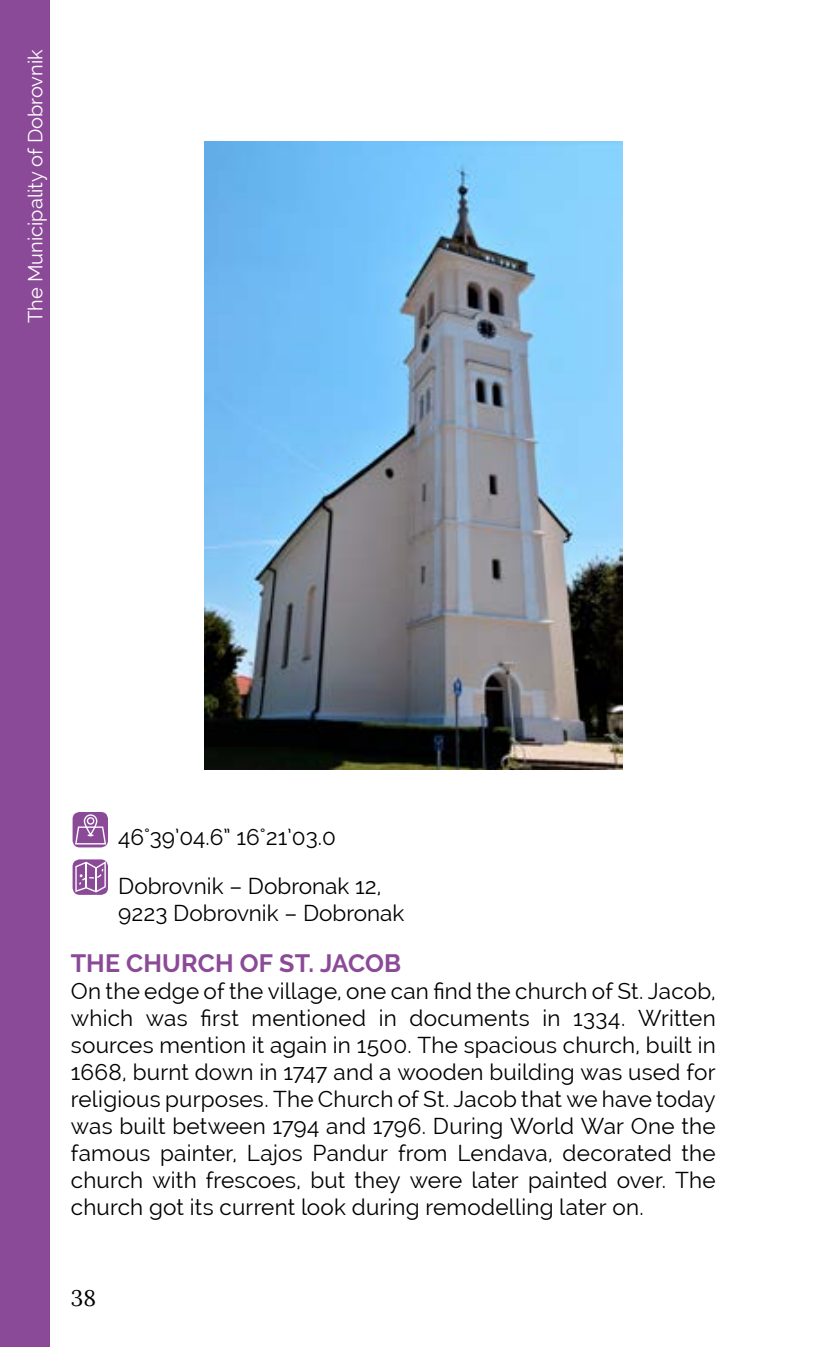
<style>
.page{position:relative;width:815px;height:1347px;background:#fff}
.page>*{position:absolute;margin:0;border:0;box-sizing:border-box;transform-origin:0 0}
.t1{font:700 25px "Raleway";letter-spacing:.005em;color:#8b4a97}
.t2{font:22.5px/27px "Raleway";color:#000}
.t3{font:22.5px "Lora";color:#000}
.t4{font:20px "Raleway";color:#fff}
</style>
<div class="page">
<svg style="left:73px;top:812px;width:35px;height:35px"></svg>
<div style="left:73px;top:859px;width:35px;height:36px;background:#8b4a97;border-radius:7px"></div>
<div style="left:0;top:0;width:50px;height:1346px;background:#8b4a97"></div>
<img style="left:204px;top:142px;width:418px;height:627px">
<svg style="left:75px;top:814px;width:31px;height:30px"></svg>
<svg style="left:75px;top:861px;width:31px;height:31px"></svg>
<p class="t4" style="left:24px;top:323px;width:275px;rotate:-90deg">The Municipality of Dobrovnik</p>
<p class="t2" style="left:118px;top:823px;width:219px">46°39’04.6” 16°21’03.0</p>
<p class="t2" style="left:118px;top:873px;width:288px">Dobrovnik – Dobronak 12,<br>9223 Dobrovnik – Dobronak</p>
<p class="t1" style="left:71px;top:948px;width:332px">THE CHURCH OF ST. JACOB</p>
<p class="t2" style="left:71px;top:977px;width:646px;text-align:justify">On the edge of the village, one can find the church of St. Jacob, which was first mentioned in documents in 1334. Written sources mention it again in 1500. The spacious church, built in 1668, burnt down in 1747 and a wooden building was used for religious purposes. The Church of St. Jacob that we have today was built between 1794 and 1796. During World War One the famous painter, Lajos Pandur from Lendava, decorated the church with frescoes, but they were later painted over. The church got its current look during remodelling later on.</p>
<p class="t3" style="left:71px;top:1281px;width:27px">38</p>
</div>
